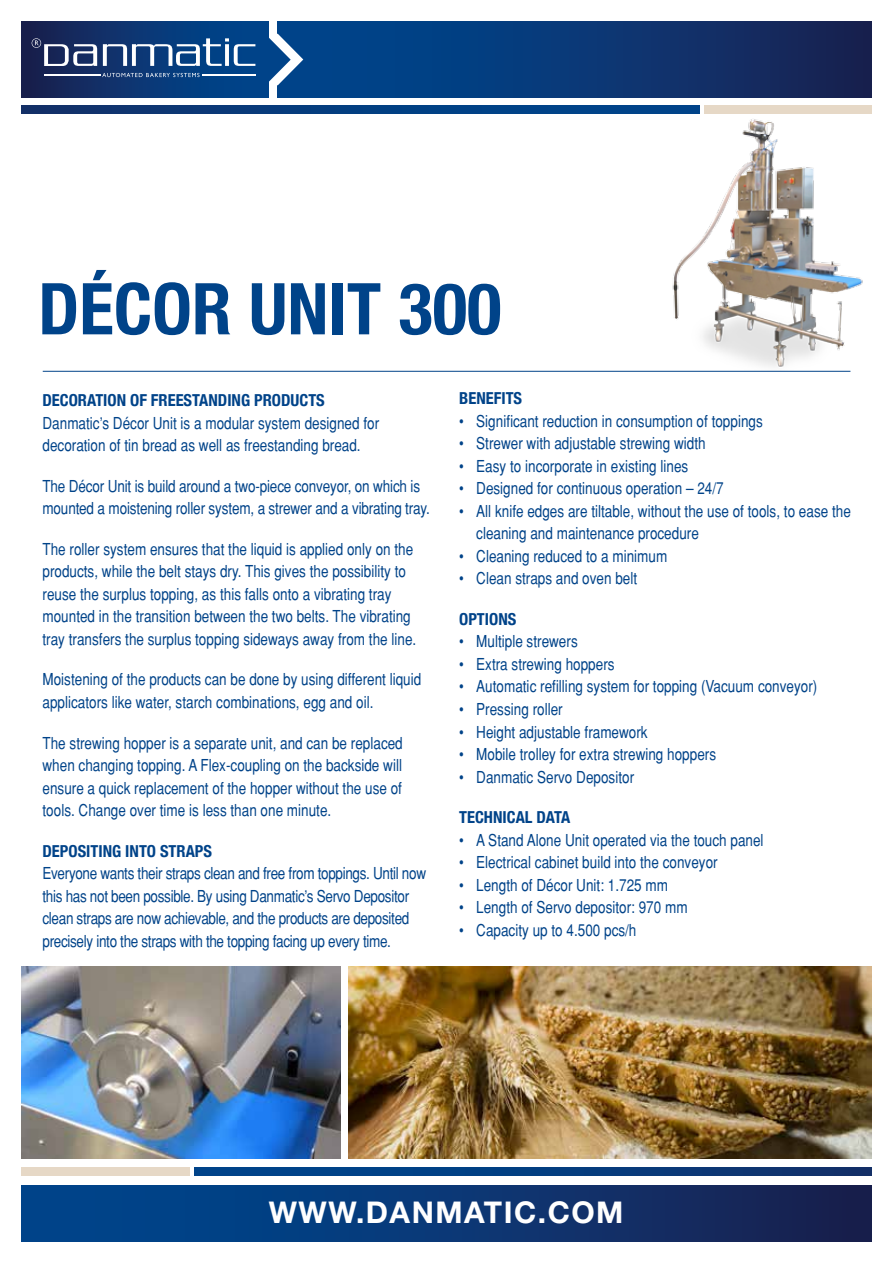
<style>
.page{position:relative;width:893px;height:1263px;background:#fff}
.page>*{position:absolute;margin:0;border:0;box-sizing:border-box;transform-origin:0 0}
.t1{font:700 condensed 71.55px "Helvetica Neue";color:#004389}
.t2{font:700 30px "Helvetica Neue";letter-spacing:.05em;color:#fff}
.t3{font:condensed 16.5px/22.5px "Helvetica";color:#004389}
.t4{font:condensed 16.5px/22.5px "Helvetica";letter-spacing:-.02em;color:#004389}
.t5{font:700 condensed 16.5px "Helvetica Neue";color:#004389}
</style>
<div class="page">
<div style="left:21px;top:1185px;width:851px;height:57px;background:linear-gradient(to right,#004993,#1a2251)"></div>
<svg style="left:21px;top:106px;width:678px;height:8px;background:#053c7d"></svg>
<div style="left:704px;top:106px;width:168px;height:8px;background:#e6d8c6"></div>
<div style="left:278px;top:21px;width:594px;height:77px;background:linear-gradient(to right,#004993,#192454)"></div>
<div style="left:21px;top:21px;width:248px;height:77px;background:linear-gradient(to right,#1a2150,#004993)"></div>
<svg style="left:31px;top:34px;width:272px;height:52px;background:#355b8d"></svg>
<hr style="left:44px;top:75px;width:56px;height:1px;background:#fff">
<hr style="left:202px;top:75px;width:53px;height:1px;background:#fff">
<hr style="left:43px;top:371px;width:807px;height:1px;background:#004389">
<img style="left:21px;top:967px;width:319px;height:191px">
<img style="left:349px;top:967px;width:523px;height:191px">
<img style="left:662px;top:110px;width:201px;height:261px">
<svg style="left:195px;top:1167px;width:677px;height:8px;background:#053c7d"></svg>
<div style="left:21px;top:1167px;width:169px;height:8px;background:#e6d8c6"></div>
<h1 class="t1" style="left:38px;top:249px;width:465px">DÉCOR UNIT 300</h1>
<p class="t5" style="left:43px;top:387px;width:284px">DECORATION OF FREESTANDING PRODUCTS</p>
<p class="t3" style="left:43px;top:412px;width:338px">Danmatic’s Décor Unit is a modular system designed for decoration of tin bread as well as freestanding bread.</p>
<p class="t3" style="left:43px;top:475px;width:389px">The Décor Unit is build around a two-piece conveyor, on which is mounted a moistening roller system, a strewer and a vibrating tray.</p>
<p class="t3" style="left:43px;top:538px;width:375px">The roller system ensures that the liquid is applied only on the products, while the belt stays dry. This gives the possibility to reuse the surplus topping, as this falls onto a vibrating tray mounted in the transition between the two belts. The vibrating tray transfers the surplus topping sideways away from the line.</p>
<p class="t3" style="left:43px;top:668px;width:380px">Moistening of the products can be done by using different liquid applicators like water, starch combinations, egg and oil.</p>
<p class="t3" style="left:43px;top:731px;width:362px;text-align:justify">The strewing hopper is a separate unit, and can be replaced when changing topping. A Flex-coupling on the backside will ensure a quick replacement of the hopper without the use of tools. Change over time is less than one minute.</p>
<p class="t5" style="left:43px;top:837px;width:171px">DEPOSITING INTO STRAPS</p>
<p class="t4" style="left:43px;top:862px;width:385px">Everyone wants their straps clean and free from toppings. Until now this has not been possible. By using Danmatic’s Servo Depositor clean straps are now achievable, and the products are deposited precisely into the straps with the topping facing up every time.</p>
<p class="t5" style="left:459px;top:385px;width:64px">BENEFITS</p>
<p class="t3" style="left:459px;top:410px;width:305px">• Significant reduction in consumption of toppings</p>
<p class="t3" style="left:459px;top:432px;width:248px">• Strewer with adjustable strewing width</p>
<p class="t3" style="left:459px;top:455px;width:231px">• Easy to incorporate in existing lines</p>
<p class="t3" style="left:459px;top:477px;width:266px">• Designed for continuous operation – 24/7</p>
<p class="t3" style="left:476px;top:500px;width:376px;text-indent:-17px">• All knife edges are tiltable, without the use of tools, to ease the cleaning and maintenance procedure</p>
<p class="t3" style="left:459px;top:545px;width:210px">• Cleaning reduced to a minimum</p>
<p class="t3" style="left:459px;top:567px;width:179px">• Clean straps and oven belt</p>
<p class="t5" style="left:459px;top:605px;width:59px">OPTIONS</p>
<p class="t3" style="left:459px;top:630px;width:120px">• Multiple strewers</p>
<p class="t3" style="left:459px;top:653px;width:157px">• Extra strewing hoppers</p>
<p class="t3" style="left:459px;top:675px;width:360px">• Automatic refilling system for topping (Vacuum conveyor)</p>
<p class="t3" style="left:459px;top:698px;width:105px">• Pressing roller</p>
<p class="t3" style="left:459px;top:720px;width:190px">• Height adjustable framework</p>
<p class="t3" style="left:459px;top:743px;width:258px">• Mobile trolley for extra strewing hoppers</p>
<p class="t3" style="left:459px;top:765px;width:176px">• Danmatic Servo Depositor</p>
<p class="t5" style="left:459px;top:803px;width:113px">TECHNICAL DATA</p>
<p class="t3" style="left:459px;top:828px;width:306px">• A Stand Alone Unit operated via the touch panel</p>
<p class="t3" style="left:459px;top:851px;width:260px">• Electrical cabinet build into the conveyor</p>
<p class="t3" style="left:459px;top:873px;width:210px">• Length of Décor Unit: 1.725 mm</p>
<p class="t3" style="left:459px;top:896px;width:230px">• Length of Servo depositor: 970 mm</p>
<p class="t3" style="left:459px;top:918px;width:179px">• Capacity up to 4.500 pcs/h</p>
<h2 class="t2" style="left:269px;top:1193px;width:356px">WWW.DANMATIC.COM</h2>
</div>
